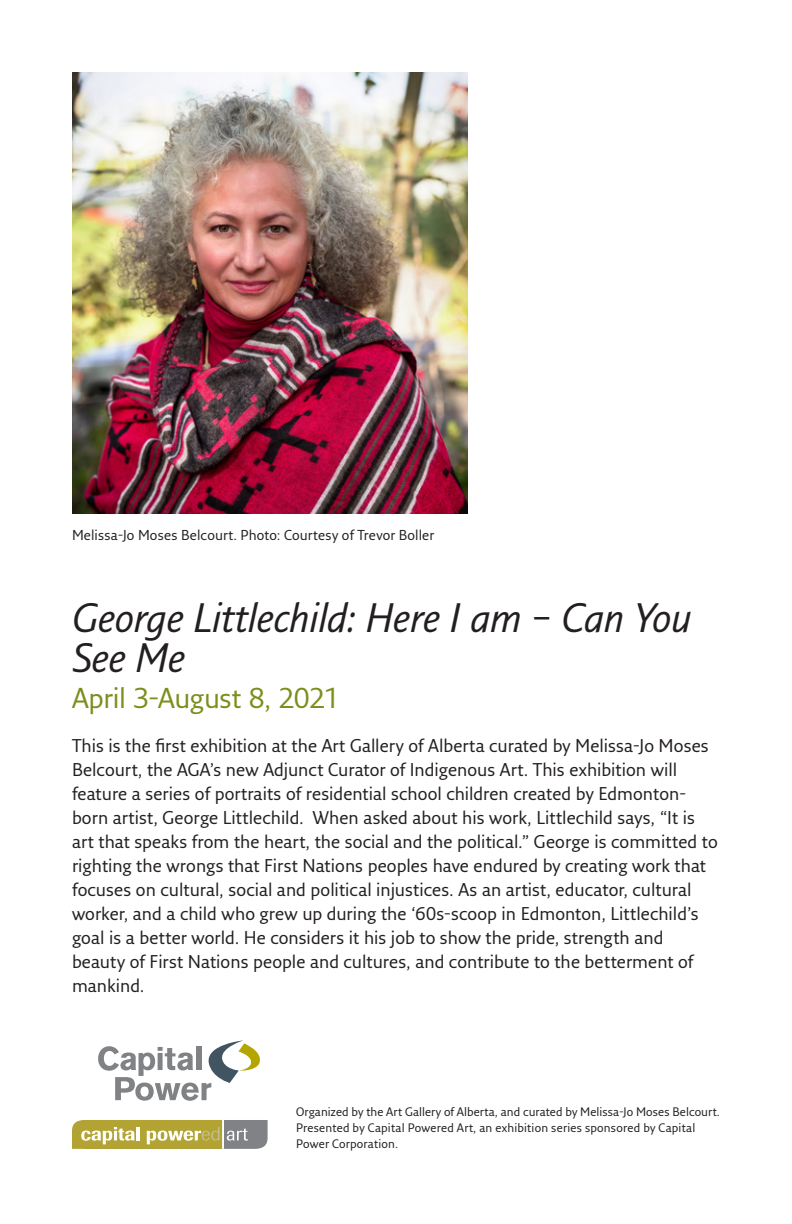
<style>
.page{position:relative;width:792px;height:1224px;background:#fff}
.page>*{position:absolute;margin:0;border:0;box-sizing:border-box;transform-origin:0 0}
.t1{font:italic 40px/40px "Fresco Sans Pro";letter-spacing:-.02em;color:#231f20}
.Subhead_1{font:28px "Fresco Sans Pro";letter-spacing:-.015em;color:#7a8f1c}
.Body_1{font:18px/24px "Fresco Sans Pro";color:#231f20}
.Image_credit{font:14px "Fresco Sans Pro";letter-spacing:.01em;color:#231f20}
.Credit{font:12px/16px "Fresco Sans Pro";letter-spacing:.01em;color:#231f20}
</style>
<div class="page">
<img style="left:72px;top:72px;width:395px;height:442px">
<svg style="left:98px;top:1040px;width:162px;height:61px"></svg>
<svg style="left:72px;top:1120px;width:196px;height:29px;background:#b5ab66"></svg>
<p class="Image_credit" style="left:72px;top:526px;width:364px">Melissa-Jo Moses Belcourt. Photo: Courtesy of Trevor Boller</p>
<h1 class="t1" style="left:72px;top:597px;width:621px">George Littlechild: Here I am – Can You<br>See Me</h1>
<p class="Subhead_1" style="left:72px;top:681px;width:270px">April 3-August 8, 2021</p>
<p class="Body_1" style="left:72px;top:733px;width:647px">This is the first exhibition at the Art Gallery of Alberta curated by Melissa-Jo Moses Belcourt, the AGA’s new Adjunct Curator of Indigenous Art. This exhibition will feature a series of portraits of residential school children created by Edmonton&shy;born artist, George Littlechild. When asked about his work, Littlechild says, “It is art that speaks from the heart, the social and the political.” George is committed to righting the wrongs that First Nations peoples have endured by creating work that focuses on cultural, social and political injustices. As an artist, educator, cultural worker, and a child who grew up during the ‘60s-scoop in Edmonton, Littlechild’s goal is a better world. He considers it his job to show the pride, strength and beauty of First Nations people and cultures, and contribute to the betterment of mankind.</p>
<p class="Credit" style="left:296px;top:1103px;width:425px">Organized by the Art Gallery of Alberta, and curated by Melissa-Jo Moses Belcourt.<br>Presented by Capital Powered Art, an exhibition series sponsored by Capital<br>Power Corporation.</p>
</div>
